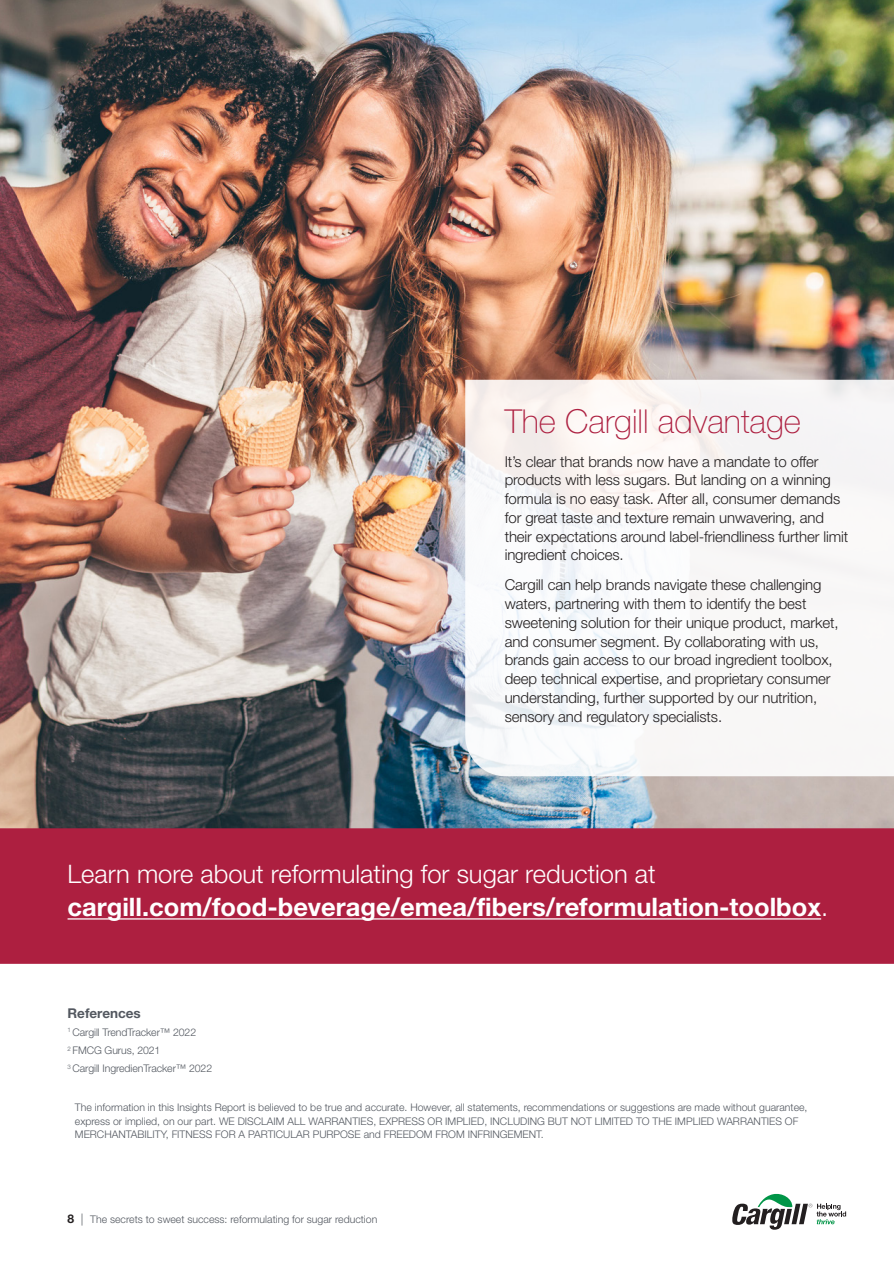
<style>
.page{position:relative;width:894px;height:1263px;background:#fff}
.page>*{position:absolute;margin:0;border:0;box-sizing:border-box;transform-origin:0 0}
.head{font:100 33px "Helvetica Neue LT Std";color:#ad1f40}
.head-2{font:700 25.5px/33px "Helvetica Neue LT Std";color:#fff}
.body{font:300 15px/18.8px "Helvetica Neue LT Std";letter-spacing:-.01em;color:#231f20}
.body-2{font:700 13.5px "Helvetica Neue LT Std";color:#535860}
.FOOTNOTES{font:300 10.5px/13.5px "Helvetica Neue LT Std";color:#535860}
.body-3{font:300 10.5px "Helvetica Neue LT Std";letter-spacing:-.01em;color:#535860}
.s1{font-weight:300}
.s2{font-weight:700;font-size:12px;color:#231f20}
.s3{font-size:12px}
</style>
<div class="page">
<svg style="left:732px;top:1193px;width:113px;height:36px"></svg>
<img style="left:0;top:0;width:893px;height:828px">
<div style="left:0;top:828px;width:893px;height:135px;background:#ad1f40"></div>
<hr style="left:68px;top:918px;width:752px;height:1px;background:#fff">
<svg style="left:465px;top:380px;width:428px;height:396px"></svg>
<p class="head" style="left:504px;top:402px;width:298px">The Cargill advantage</p>
<p class="body" style="left:504px;top:451px;width:345px">It’s clear that brands now have a mandate to offer products with less sugars. But landing on a winning formula is no easy task. After all, consumer demands for great taste and texture remain unwavering, and their expectations around label-friendliness further limit ingredient choices.</p>
<p class="body" style="left:504px;top:575px;width:335px">Cargill can help brands navigate these challenging waters, partnering with them to identify the best sweetening solution for their unique product, market, and consumer segment. By collaborating with us, brands gain access to our broad ingredient toolbox, deep technical expertise, and proprietary consumer understanding, further supported by our nutrition, sensory and regulatory specialists.</p>
<p class="head-2" style="left:68px;top:857px;width:762px"><span class="s1">Learn more about reformulating for sugar reduction at </span>cargill.com/food-beverage/emea/fibers/reformulation-toolbox<span class="s1">.</span></p>
<p class="body-2" style="left:68px;top:1004px;width:75px">References</p>
<p class="body-3" style="left:68px;top:1025px;width:130px"><sup>1</sup> Cargill TrendTracker™ 2022</p>
<p class="body-3" style="left:68px;top:1043px;width:94px"><sup>2</sup> FMCG Gurus, 2021</p>
<p class="body-3" style="left:68px;top:1061px;width:146px"><sup>3</sup> Cargill IngredienTracker™ 2022</p>
<p class="FOOTNOTES" style="left:75px;top:1100px;width:733px">The information in this Insights Report is believed to be true and accurate. However, all statements, recommendations or suggestions are made without guarantee, express or implied, on our part. WE DISCLAIM ALL WARRANTIES, EXPRESS OR IMPLIED, INCLUDING BUT NOT LIMITED TO THE IMPLIED WARRANTIES OF<br>MERCHANTABILITY, FITNESS FOR A PARTICULAR PURPOSE and FREEDOM FROM INFRINGEMENT.</p>
<p class="FOOTNOTES" style="left:68px;top:1212px;width:311px"><span class="s2">8</span> <span class="s3">|</span> The secrets to sweet success: reformulating for sugar reduction</p>
</div>
